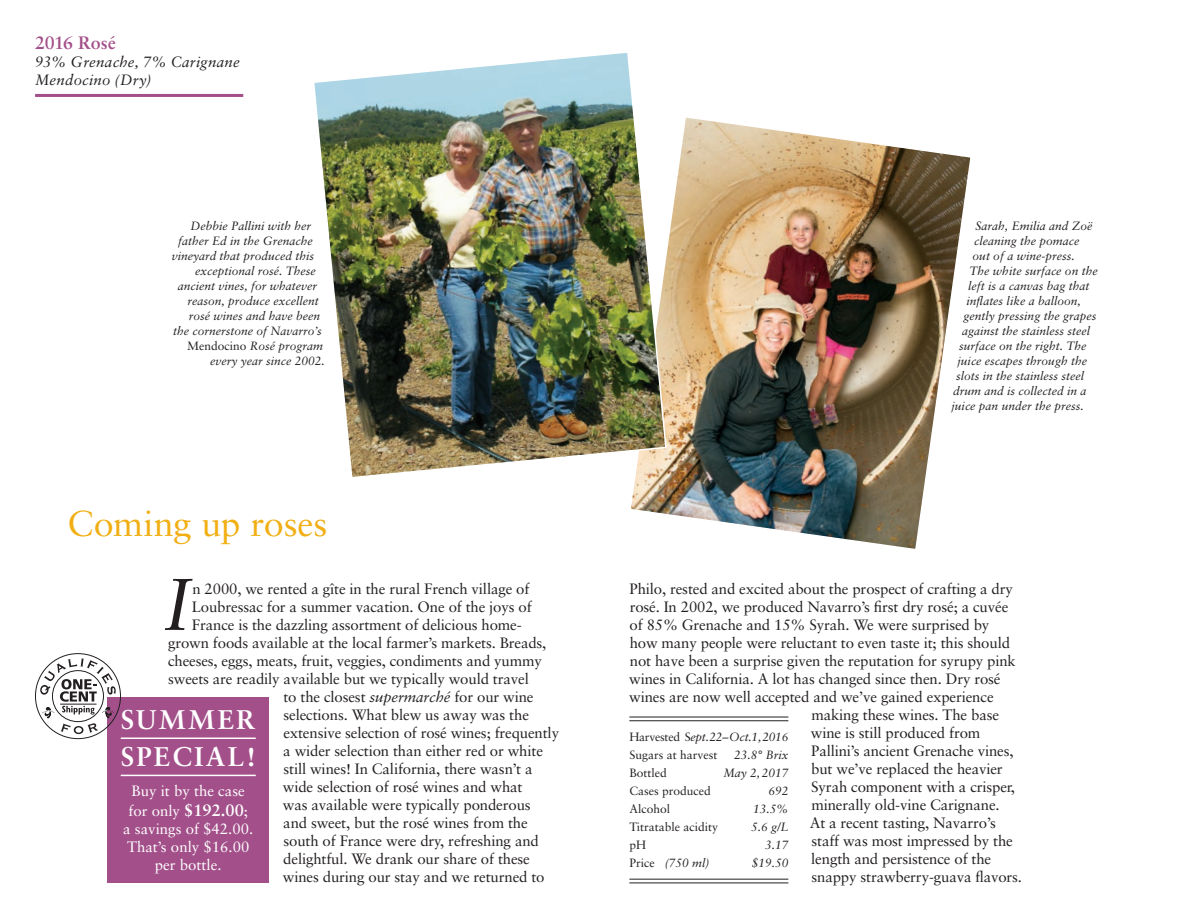
<style>
.page{position:relative;width:1188px;height:918px;background:#fff}
.page>*{position:absolute;margin:0;border:0;box-sizing:border-box;transform-origin:0 0}
.t1{font:italic 73.2px "Sabon";color:#231f20}
.t2{font:36px "Sabon";letter-spacing:-.005em;color:#f1af14}
.t3{font:700 27px/37.5px "Sabon";letter-spacing:.085em;color:#fff}
.t4{font:700 18px "Sabon";letter-spacing:-.015em;color:#a3508a}
.t5{font:15px "Sabon";letter-spacing:-.01em;color:#231f20}
.t6{font:15px/18px "Sabon";color:#fff}
.t7{font:italic 15px/18px "Sabon";letter-spacing:.015em;color:#231f20}
.t8{font:italic 12px "Sabon";color:#231f20}
.t9{font:12px/18px "Sabon";color:#231f20}
.s1{font-style:normal}
.s2{font-style:italic}
.s3{font-weight:700;font-size:16.5px}
</style>
<div class="page">
<hr style="left:35px;top:94px;width:208px;height:3px;background:#a3508a">
<hr style="left:629px;top:717px;width:159px;height:1px;background:#231f20">
<hr style="left:629px;top:720px;width:159px;height:1px;background:#231f20">
<hr style="left:629px;top:879px;width:159px;height:1px;background:#231f20">
<hr style="left:629px;top:883px;width:159px;height:1px;background:#231f20">
<img style="left:631px;top:117px;width:340px;height:432px">
<div style="left:107px;top:697px;width:162px;height:186px;background:#a3508a"></div>
<hr style="left:121px;top:738px;width:135px;height:1px;background:#fff">
<hr style="left:121px;top:775px;width:135px;height:1px;background:#fff">
<svg style="left:35px;top:653px;width:86px;height:86px"></svg>
<img style="left:314px;top:53px;width:354px;height:426px">
<p class="t4" style="left:35px;top:32px;width:82px">2016 Rosé</p>
<p class="t7" style="left:35px;top:53px;width:206px">93% Grenache, 7% Carignane<br>Mendocino (Dry)</p>
<p class="t8" style="left:191px;top:219px;width:122px">Debbie Pallini with her</p>
<p class="t8" style="left:178px;top:234px;width:136px">father Ed in the Grenache</p>
<p class="t8" style="left:172px;top:249px;width:144px">vineyard that produced this</p>
<p class="t8" style="left:195px;top:264px;width:122px">exceptional rosé. These</p>
<p class="t8" style="left:178px;top:279px;width:141px">ancient vines, for whatever</p>
<p class="t8" style="left:187px;top:294px;width:133px">reason, produce excellent</p>
<p class="t8" style="left:189px;top:309px;width:133px">rosé wines and have been</p>
<p class="t8" style="left:173px;top:324px;width:150px">the cornerstone of Navarro’s</p>
<p class="t8" style="left:187px;top:339px;width:138px"><span class="s1">Mendocino</span> Rosé program</p>
<p class="t8" style="left:210px;top:354px;width:116px">every year since 2002.</p>
<h2 class="t2" style="left:68px;top:502px;width:262px">Coming up roses</h2>
<h1 class="t1" style="left:163px;top:562px;width:30px">I</h1>
<p class="t5" style="left:192px;top:580px;width:339px">n 2000, we rented a gîte in the rural French village of</p>
<p class="t5" style="left:192px;top:598px;width:341px">Loubressac for a summer vacation. One of the joys of</p>
<p class="t5" style="left:192px;top:616px;width:331px">France is the dazzling assortment of delicious home-</p>
<p class="t5" style="left:168px;top:634px;width:380px">grown foods available at the local farmer’s markets. Breads,</p>
<p class="t5" style="left:168px;top:652px;width:375px">cheeses, eggs, meats, fruit, veggies, condiments and yummy</p>
<p class="t5" style="left:168px;top:670px;width:362px">sweets are readily available but we typically would travel</p>
<p class="t5" style="left:283px;top:688px;width:252px">to the closest <span class="s2">supermarché</span> for our wine</p>
<p class="t5" style="left:284px;top:706px;width:247px">selections. What blew us away was the</p>
<p class="t5" style="left:283px;top:724px;width:277px">extensive selection of rosé wines; frequently</p>
<p class="t5" style="left:283px;top:742px;width:261px">a wider selection than either red or white</p>
<p class="t5" style="left:284px;top:760px;width:251px">still wines! In California, there wasn’t a</p>
<p class="t5" style="left:283px;top:778px;width:241px">wide selection of rosé wines and what</p>
<p class="t5" style="left:283px;top:796px;width:249px">was available were typically ponderous</p>
<p class="t5" style="left:283px;top:814px;width:246px">and sweet, but the rosé wines from the</p>
<p class="t5" style="left:284px;top:832px;width:257px">south of France were dry, refreshing and</p>
<p class="t5" style="left:283px;top:850px;width:248px">delightful. We drank our share of these</p>
<p class="t5" style="left:283px;top:868px;width:263px">wines during our stay and we returned to</p>
<h3 class="t3" style="left:121px;top:700px;width:137px">SUMMER<br>SPECIAL!</h3>
<p class="t6" style="left:128px;top:781px;width:121px;line-height:19.8px">Buy it by the case for only <span class="s3">$192.00</span>;</p>
<p class="t6" style="left:123px;top:819px;width:132px;text-align:center">a savings of $42.00.<br>That’s only $16.00 per bottle.</p>
<p class="t8" style="left:976px;top:219px;width:118px">Sarah, Emilia and Zoë</p>
<p class="t8" style="left:974px;top:234px;width:107px">cleaning the pomace</p>
<p class="t8" style="left:973px;top:249px;width:104px">out of a wine-press.</p>
<p class="t8" style="left:970px;top:264px;width:130px">The white surface on the</p>
<p class="t8" style="left:968px;top:279px;width:123px">left is a canvas bag that</p>
<p class="t8" style="left:967px;top:294px;width:116px">inflates like a balloon,</p>
<p class="t8" style="left:964px;top:309px;width:134px">gently pressing the grapes</p>
<p class="t8" style="left:962px;top:324px;width:130px">against the stainless steel</p>
<p class="t8" style="left:959px;top:339px;width:129px">surface on the right. The</p>
<p class="t8" style="left:958px;top:354px;width:131px">juice escapes through the</p>
<p class="t8" style="left:956px;top:369px;width:130px">slots in the stainless steel</p>
<p class="t8" style="left:953px;top:384px;width:135px">drum and is collected in a</p>
<p class="t8" style="left:952px;top:399px;width:134px">juice pan under the press.</p>
<p class="t5" style="left:629px;top:580px;width:385px">Philo, rested and excited about the prospect of crafting a dry</p>
<p class="t5" style="left:630px;top:598px;width:380px">rosé. In 2002, we produced Navarro’s first dry rosé; a cuvée</p>
<p class="t5" style="left:630px;top:616px;width:361px">of 85% Grenache and 15% Syrah. We were surprised by</p>
<p class="t5" style="left:630px;top:634px;width:382px">how many people were reluctant to even taste it; this should</p>
<p class="t5" style="left:630px;top:652px;width:388px">not have been a surprise given the reputation for syrupy pink</p>
<p class="t5" style="left:629px;top:670px;width:373px">wines in California. A lot has changed since then. Dry rosé</p>
<p class="t5" style="left:629px;top:688px;width:366px">wines are now well accepted and we’ve gained experience</p>
<p class="t5" style="left:811px;top:706px;width:189px">making these wines. The base</p>
<p class="t5" style="left:811px;top:724px;width:171px">wine is still produced from</p>
<p class="t5" style="left:811px;top:742px;width:204px">Pallini’s ancient Grenache vines,</p>
<p class="t5" style="left:811px;top:760px;width:193px">but we’ve replaced the heavier</p>
<p class="t5" style="left:811px;top:778px;width:205px">Syrah component with a crisper,</p>
<p class="t5" style="left:811px;top:796px;width:190px">minerally old-vine Carignane.</p>
<p class="t5" style="left:810px;top:814px;width:188px">At a recent tasting, Navarro’s</p>
<p class="t5" style="left:812px;top:832px;width:203px">staff was most impressed by the</p>
<p class="t5" style="left:811px;top:850px;width:181px">length and persistence of the</p>
<p class="t5" style="left:812px;top:868px;width:212px">snappy strawberry-guava flavors.</p>
<p class="t9" style="left:629px;top:728px;width:160px">Harvested S<span class="s2">ept.22–Oct.1, 2016<br></span>Sugars at harvest</p>
<p class="t8" style="left:734px;top:748px;width:56px">23.8° Brix</p>
<p class="t9" style="left:629px;top:764px;width:39px">Bottled</p>
<p class="t8" style="left:723px;top:766px;width:66px">May 2, 2017</p>
<p class="t9" style="left:629px;top:782px;width:83px">Cases produced</p>
<p class="t8" style="left:768px;top:784px;width:22px">692</p>
<p class="t9" style="left:629px;top:800px;width:42px">Alcohol</p>
<p class="t8" style="left:753px;top:802px;width:37px">13.5%</p>
<p class="t9" style="left:629px;top:818px;width:90px">Titratable acidity</p>
<p class="t8" style="left:751px;top:820px;width:39px">5.6 g/L</p>
<p class="t9" style="left:629px;top:836px;width:18px">pH</p>
<p class="t8" style="left:765px;top:838px;width:25px">3.17</p>
<p class="t8" style="left:629px;top:856px;width:82px"><span class="s1">Price</span> (750 ml)</p>
<p class="t8" style="left:752px;top:856px;width:38px">$19.50</p>
</div>
